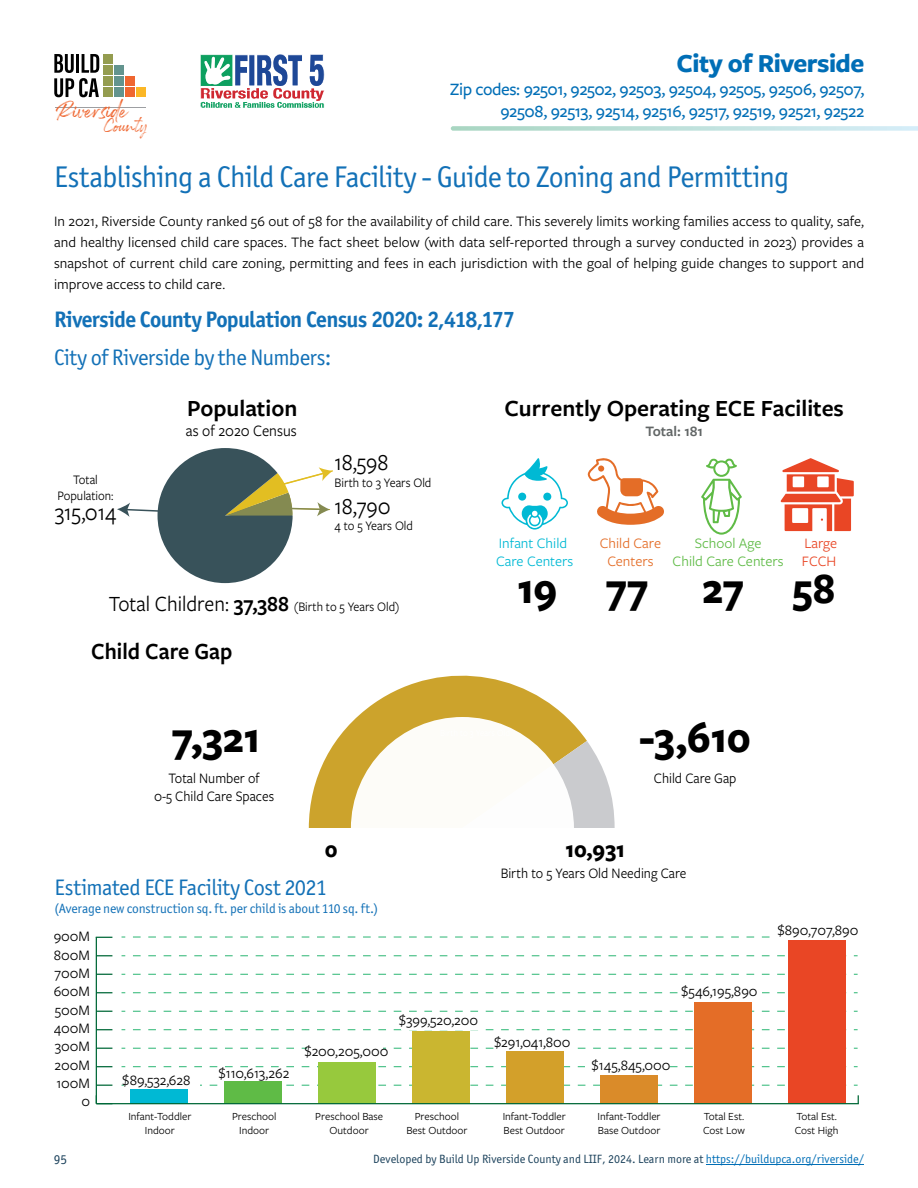
<style>
.page{position:relative;width:918px;height:1188px;background:#fff}
.page>*{position:absolute;margin:0;border:0;box-sizing:border-box;transform-origin:0 0}
.t1{font:700 45px "Freight Sans Pro";color:#000;scale:.93 1}
.t2{font:30px "Officina Sans ITC Pro";letter-spacing:-.025em;color:#1371b7}
.t3{font:700 27px "Freight Sans Pro";letter-spacing:-.02em;color:#006eb6}
.t4{font:26.55px "Rockness";color:#ef6630}
.t5{font:600 24px "Freight Sans Pro";color:#000}
.t6{font:24px "Freight Sans Pro";color:#000;scale:.93 1}
.t7{font:600 24px "Freight Sans Pro";color:#000;scale:.93 1}
.t8{font:700 24px "Freight Sans Pro";color:#000;scale:.93 1}
.t9{font:22.5px "Officina Sans ITC Pro";letter-spacing:-.02em;color:#1371b7}
.t10{font:700 22.5px "Officina Sans ITC Pro";letter-spacing:-.03em;color:#1371b7}
.t11{font:20.25px "Rockness";letter-spacing:-.005em;color:#ef6630}
.t12{font:500 18px "Freight Sans Pro";letter-spacing:-.02em;color:#006eb6}
.t13{font:16.5px "Freight Sans Pro";color:#000;scale:.93 1}
.t14{font:15px/21px "Freight Sans Pro";color:#000}
.t15{font:15px/18px "Freight Sans Pro";color:#000;text-align:center;scale:.93 1}
.t16{font:15px/18px "Freight Sans Pro";color:#5fbb46;text-align:center}
.t17{font:15px/18px "Freight Sans Pro";color:#00b9d4}
.t18{font:15px/18px "Freight Sans Pro";color:#e46d27;text-align:center}
.t19{font:600 15px "Freight Sans Pro";color:#626666}
.t20{font:15px/18px "Freight Sans Pro";color:#e94625}
.t21{font:13.5px/16.5px "Freight Sans Pro";color:#000;text-align:center;scale:.93 1}
.t22{font:13.5px "Officina Sans ITC Pro";letter-spacing:-.005em;color:#1371b7}
.t23{font:13.5px "Officina Sans ITC Pro";color:#1c425c}
.t24{font:12px "Officina Sans ITC Pro";color:#1c425c}
.t25{font:11.25px/13.5px "Freight Sans Pro";color:#000;text-align:center}
.s1{font-size:22.5px}
.s2{font-weight:600;font-size:22.5px}
.s3{color:#006eb6}
</style>
<div class="page">
<hr style="left:706px;top:1164px;width:158px;height:1px;background:#006eb6">
<svg style="left:451px;top:126px;width:467px;height:5px;background:#c5e3df"></svg>
<svg style="left:54px;top:54px;width:45px;height:43px"></svg>
<div style="left:103px;top:54px;width:10px;height:9px;background:#949c4f"></div>
<div style="left:103px;top:65px;width:10px;height:10px;background:#949c4f"></div>
<div style="left:103px;top:76px;width:10px;height:10px;background:#949c4f"></div>
<div style="left:103px;top:88px;width:10px;height:9px;background:#949c4f"></div>
<div style="left:114px;top:65px;width:10px;height:10px;background:#63948e"></div>
<div style="left:114px;top:76px;width:10px;height:10px;background:#63948e"></div>
<div style="left:114px;top:88px;width:10px;height:9px;background:#63948e"></div>
<div style="left:126px;top:76px;width:9px;height:10px;background:#ef6630"></div>
<div style="left:126px;top:88px;width:9px;height:9px;background:#ef6630"></div>
<div style="left:137px;top:88px;width:9px;height:9px;background:#fbb726"></div>
<hr style="left:56px;top:107px;width:90px;height:1px;background:#9d9fa2">
<svg style="left:201px;top:55px;width:123px;height:53px"></svg>
<svg style="left:117px;top:448px;width:216px;height:135px"></svg>
<svg style="left:501px;top:458px;width:67px;height:72px"></svg>
<svg style="left:587px;top:458px;width:77px;height:67px"></svg>
<svg style="left:781px;top:458px;width:73px;height:73px"></svg>
<svg style="left:701px;top:458px;width:41px;height:77px"></svg>
<svg style="left:133px;top:937px;width:637px;height:1px"></svg>
<svg style="left:133px;top:955px;width:725px;height:1px"></svg>
<svg style="left:133px;top:974px;width:725px;height:1px"></svg>
<svg style="left:133px;top:992px;width:725px;height:1px"></svg>
<svg style="left:133px;top:1011px;width:725px;height:1px"></svg>
<svg style="left:133px;top:1048px;width:725px;height:1px"></svg>
<svg style="left:133px;top:1029px;width:725px;height:1px"></svg>
<svg style="left:133px;top:1066px;width:725px;height:1px"></svg>
<svg style="left:200px;top:1085px;width:658px;height:1px"></svg>
<div style="left:788px;top:940px;width:58px;height:164px;background:#e94625"></div>
<div style="left:694px;top:1002px;width:58px;height:102px;background:#e46d27"></div>
<div style="left:600px;top:1075px;width:58px;height:29px;background:#da8b29"></div>
<div style="left:506px;top:1051px;width:58px;height:53px;background:#d3a02a"></div>
<div style="left:412px;top:1031px;width:58px;height:73px;background:#cab630"></div>
<div style="left:318px;top:1062px;width:58px;height:42px;background:#97c93d"></div>
<div style="left:224px;top:1081px;width:58px;height:23px;background:#5fbb46"></div>
<div style="left:130px;top:1089px;width:58px;height:15px;background:#00b9d4"></div>
<div style="left:681px;top:981px;width:80px;height:18px;background:#fff"></div>
<div style="left:496px;top:1033px;width:80px;height:17px;background:#fff"></div>
<div style="left:585px;top:1053px;width:80px;height:17px;background:#fff"></div>
<div style="left:402px;top:1012px;width:80px;height:18px;background:#fff"></div>
<div style="left:308px;top:1042px;width:75px;height:16px;background:#fff"></div>
<hr style="left:96px;top:1103px;width:763px;height:1px;background:#006838">
<hr style="left:96px;top:937px;width:1px;height:167px;background:#006838">
<svg style="left:97px;top:1085px;width:15px;height:1px"></svg>
<svg style="left:97px;top:1066px;width:15px;height:1px"></svg>
<svg style="left:97px;top:1048px;width:15px;height:1px"></svg>
<svg style="left:97px;top:1029px;width:15px;height:1px"></svg>
<svg style="left:97px;top:1011px;width:15px;height:1px"></svg>
<svg style="left:97px;top:974px;width:15px;height:1px"></svg>
<svg style="left:97px;top:992px;width:15px;height:1px"></svg>
<svg style="left:97px;top:955px;width:15px;height:1px"></svg>
<svg style="left:97px;top:937px;width:15px;height:1px"></svg>
<svg style="left:336px;top:675px;width:251px;height:66px;fill:#cca32c"></svg>
<svg style="left:309px;top:741px;width:306px;height:87px"></svg>
<svg style="left:351px;top:717px;width:223px;height:111px"></svg>
<h3 class="t3" style="left:677px;top:45px;width:189px">City of Riverside</h3>
<p class="t12" style="left:450px;top:77px;width:416px">Zip codes: 92501, 92502, 92503, 92504, 92505, 92506, 92507,</p>
<h3 class="t4" style="left:56px;top:92px;width:74px">Riverside</h3>
<p class="t12" style="left:500px;top:99px;width:365px">92508, 92513, 92514, 92516, 92517, 92519, 92521, 92522</p>
<h3 class="t11" style="left:104px;top:112px;width:46px">County</h3>
<h2 class="t2" style="left:54px;top:159px;width:737px">Establishing a Child Care Facility - Guide to Zoning and Permitting</h2>
<p class="t14" style="left:54px;top:210px;width:812px;text-align:justify">In 2021, Riverside County ranked 56 out of 58 for the availability of child care. This severely limits working families access to quality, safe, and healthy licensed child care spaces. The fact sheet below (with data self-reported through a survey conducted in 2023) provides a snapshot of current child care zoning, permitting and fees in each jurisdiction with the goal of helping guide changes to support and improve access to child care.</p>
<h3 class="t10" style="left:54px;top:305px;width:463px">Riverside County Population Census 2020: 2,418,177</h3>
<h3 class="t9" style="left:54px;top:344px;width:279px">City of Riverside by the Numbers:</h3>
<h3 class="t5" style="left:187px;top:392px;width:112px">Population</h3>
<p class="t13" style="left:186px;top:420px;width:121px">as of 2020 Census</p>
<h3 class="t6" style="left:335px;top:447px;width:59px">18,598</h3>
<p class="t21" style="left:335px;top:473px;width:106px">Birth to 3 Years Old</p>
<p class="t21" style="left:57px;top:470px;width:62px">Total<br>Population:</p>
<h3 class="t6" style="left:55px;top:496px;width:67px">315,014</h3>
<h3 class="t6" style="left:335px;top:490px;width:62px">18,790</h3>
<p class="t21" style="left:335px;top:517px;width:86px">4 to 5 Years Old</p>
<p class="t21" style="left:109px;top:598px;width:314px"><span class="s1">Total Children:</span> <span class="s2">37,388</span> (Birth to 5 Years Old)</p>
<h3 class="t7" style="left:91px;top:635px;width:153px">Child Care Gap</h3>
<h3 class="t5" style="left:505px;top:392px;width:341px">Currently Operating ECE Facilites</h3>
<p class="t19" style="left:645px;top:421px;width:59px">Total: 181</p>
<p class="t17" style="left:496px;top:533px;width:79px">Infant Child<br>Care Centers</p>
<p class="t18" style="left:600px;top:533px;width:63px">Child Care<br>Centers</p>
<p class="t16" style="left:673px;top:533px;width:113px">School Age<br>Child Care Centers</p>
<p class="t20" style="left:802px;top:533px;width:37px">Large<br>FCCH</p>
<h1 class="t1" style="left:517px;top:558px;width:343px">19 77 27 58</h1>
<h1 class="t1" style="left:172px;top:706px;width:96px">7,321</h1>
<h1 class="t1" style="left:639px;top:706px;width:122px">-3,610</h1>
<p class="t15" style="left:654px;top:768px;width:90px">Child Care Gap</p>
<p class="t15" style="left:154px;top:768px;width:131px">Total Number of<br>0-5 Child Care Spaces</p>
<h3 class="t8" style="left:325px;top:832px;width:15px">0</h3>
<h3 class="t8" style="left:566px;top:832px;width:65px">10,931</h3>
<p class="t15" style="left:501px;top:863px;width:201px">Birth to 5 Years Old Needing Care</p>
<h3 class="t9" style="left:54px;top:874px;width:274px">Estimated ECE Facility Cost 2021</h3>
<p class="t22" style="left:54px;top:900px;width:325px">(Average new construction sq. ft. per child is about 110 sq. ft.)</p>
<p class="t14" style="left:54px;top:925px;width:38px">900M</p>
<p class="t14" style="left:54px;top:944px;width:38px">800M</p>
<p class="t14" style="left:55px;top:962px;width:37px">700M</p>
<p class="t14" style="left:54px;top:980px;width:38px">600M</p>
<p class="t14" style="left:55px;top:999px;width:37px">500M</p>
<p class="t14" style="left:54px;top:1017px;width:38px">400M</p>
<p class="t14" style="left:55px;top:1035px;width:37px">300M</p>
<p class="t14" style="left:55px;top:1055px;width:37px;line-height:18.3px">200M<br>100M</p>
<p class="t14" style="left:81px;top:1090px;width:10px">0</p>
<p class="t14" style="left:122px;top:1069px;width:70px">$89,532,628</p>
<p class="t14" style="left:218px;top:1062px;width:72px">$110,613,262</p>
<p class="t14" style="left:304px;top:1040px;width:86px">$200,205,000</p>
<p class="t14" style="left:399px;top:1009px;width:81px">$399,520,200</p>
<p class="t14" style="left:494px;top:1031px;width:78px">$291,041,800</p>
<p class="t14" style="left:681px;top:980px;width:78px">$546,195,890</p>
<p class="t14" style="left:592px;top:1054px;width:81px">$145,845,000</p>
<p class="t14" style="left:778px;top:919px;width:82px">$890,707,890</p>
<p class="t23" style="left:54px;top:1152px;width:15px">95</p>
<p class="t25" style="left:128px;top:1109px;width:65px">Infant-Toddler<br>Indoor</p>
<p class="t25" style="left:232px;top:1109px;width:46px">Preschool<br>Indoor</p>
<p class="t25" style="left:315px;top:1109px;width:69px">Preschool Base<br>Outdoor</p>
<p class="t25" style="left:406px;top:1109px;width:63px">Preschool<br>Best Outdoor</p>
<p class="t25" style="left:503px;top:1109px;width:65px;text-align:left">Infant-Toddler<br>Best Outdoor</p>
<p class="t25" style="left:598px;top:1109px;width:65px;text-align:left">Infant-Toddler<br>Base Outdoor</p>
<p class="t25" style="left:703px;top:1109px;width:43px;text-align:left">Total Est.<br>Cost Low</p>
<p class="t25" style="left:795px;top:1109px;width:45px;text-align:left">Total Est.<br>Cost High</p>
<p class="t24" style="left:373px;top:1152px;width:492px">Developed by Build Up Riverside County and LIIF, 2024. Learn more at <span class="s3">https://buildupca.org/riverside/</span></p>
</div>
